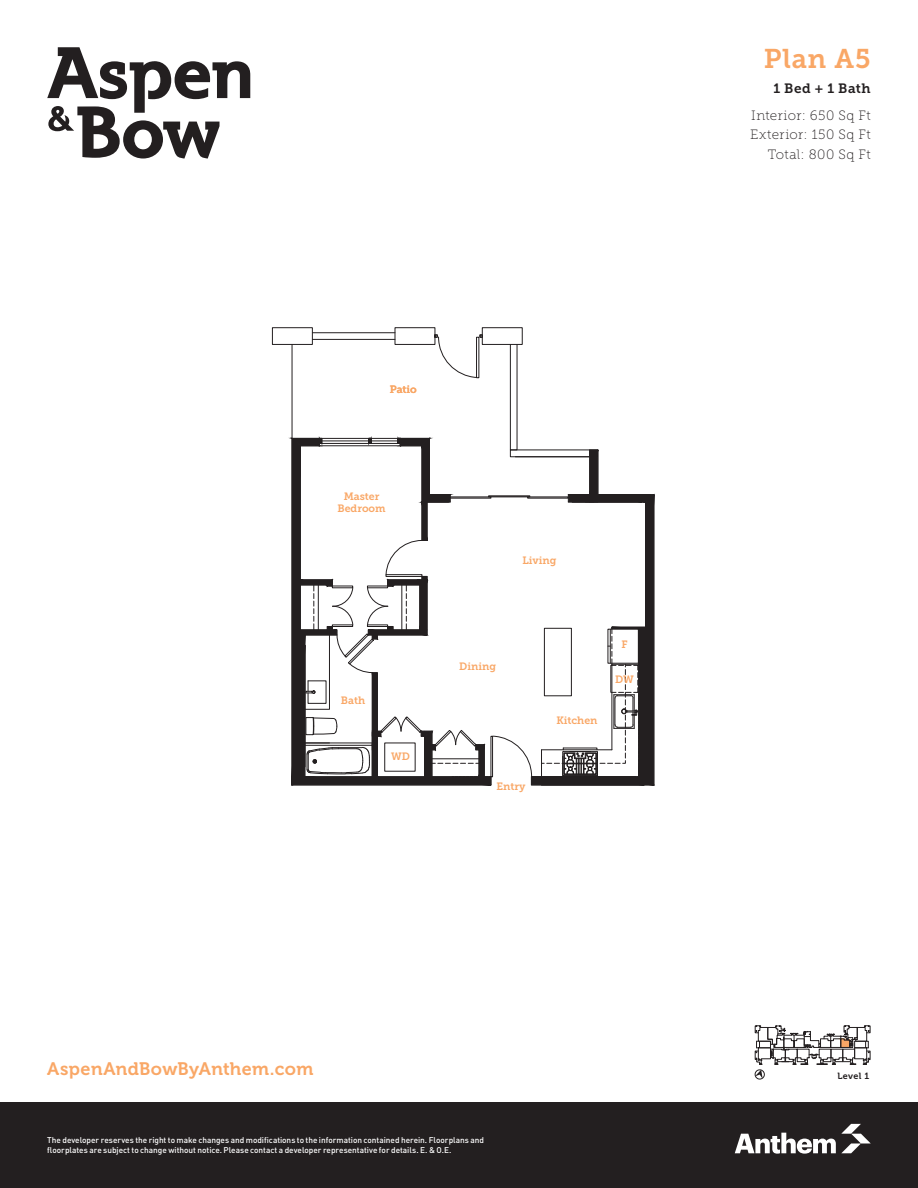
<style>
.page{position:relative;width:918px;height:1188px;background:#fff}
.page>*{position:absolute;margin:0;border:0;box-sizing:border-box;transform-origin:0 0}
.t1{font:27px "Museo Slab 700";letter-spacing:.03em;color:#f9a766}
.t2{font:18px "Museo 700";letter-spacing:.02em;color:#f9a766}
.t3{font:13.5px/19.5px "Museo Slab 100";letter-spacing:.04em;color:#231f20;text-align:right}
.t4{font:13.5px "Museo Slab 700";letter-spacing:.04em;color:#231f20}
.t5{font:10.65px/12px "Museo Slab 700";color:#f9a766;text-align:center}
.t6{font:9px "Museo 700";letter-spacing:.045em;color:#231f20}
.t7{font:500 8.25px/10.5px "DIN";letter-spacing:-.005em;color:#fff}
</style>
<div class="page">
<svg style="left:47px;top:47px;width:203px;height:112px"></svg>
<div style="left:0;top:1102px;width:918px;height:86px;background:#231f20"></div>
<svg style="left:735px;top:1124px;width:136px;height:30px"></svg>
<hr style="left:312px;top:332px;width:83px;height:1px;background:#231f20">
<hr style="left:312px;top:339px;width:83px;height:1px;background:#231f20">
<div style="left:510px;top:344px;width:7px;height:106px;border:1px solid #231f20"></div>
<div style="left:272px;top:327px;width:41px;height:18px;border:1px solid #231f20"></div>
<div style="left:395px;top:327px;width:40px;height:18px;border:1px solid #231f20"></div>
<div style="left:482px;top:327px;width:40px;height:18px;border:1px solid #231f20"></div>
<hr style="left:292px;top:344px;width:1px;height:94px;background:#231f20">
<svg style="left:435px;top:335px;width:48px;height:43px"></svg>
<svg style="left:289px;top:409px;width:366px;height:377px"></svg>
<svg style="left:755px;top:1026px;width:115px;height:53px"></svg>
<h1 class="t1" style="left:764px;top:43px;width:108px">Plan A5</h1>
<p class="t5" style="left:390px;top:383px;width:29px">Patio</p>
<p class="t5" style="left:338px;top:490px;width:50px">Master<br>Bedroom</p>
<p class="t5" style="left:341px;top:695px;width:26px">Bath</p>
<p class="t5" style="left:391px;top:751px;width:20px">WD</p>
<p class="t5" style="left:523px;top:554px;width:36px">Living</p>
<p class="t5" style="left:459px;top:660px;width:38px">Dining</p>
<p class="t5" style="left:496px;top:780px;width:31px">Entry</p>
<p class="t5" style="left:556px;top:715px;width:43px">Kitchen</p>
<p class="t5" style="left:621px;top:638px;width:8px">F</p>
<p class="t5" style="left:615px;top:674px;width:20px">DW</p>
<h3 class="t4" style="left:773px;top:81px;width:99px">1 Bed + 1 Bath</h3>
<h3 class="t3" style="left:750px;top:105px;width:122px">Interior: 650 Sq Ft<br>Exterior: 150 Sq Ft<br>Total: 800 Sq Ft</h3>
<h2 class="t2" style="left:47px;top:1059px;width:268px">AspenAndBowByAnthem.com</h2>
<p class="t6" style="left:837px;top:1071px;width:33px">Level 1</p>
<p class="t7" style="left:47px;top:1134px;width:438px">The developer reserves the right to make changes and modifications to the information contained herein. Floorplans and floorplates are subject to change without notice. Please contact a developer representative for details. E. &amp; O.E.</p>
</div>
